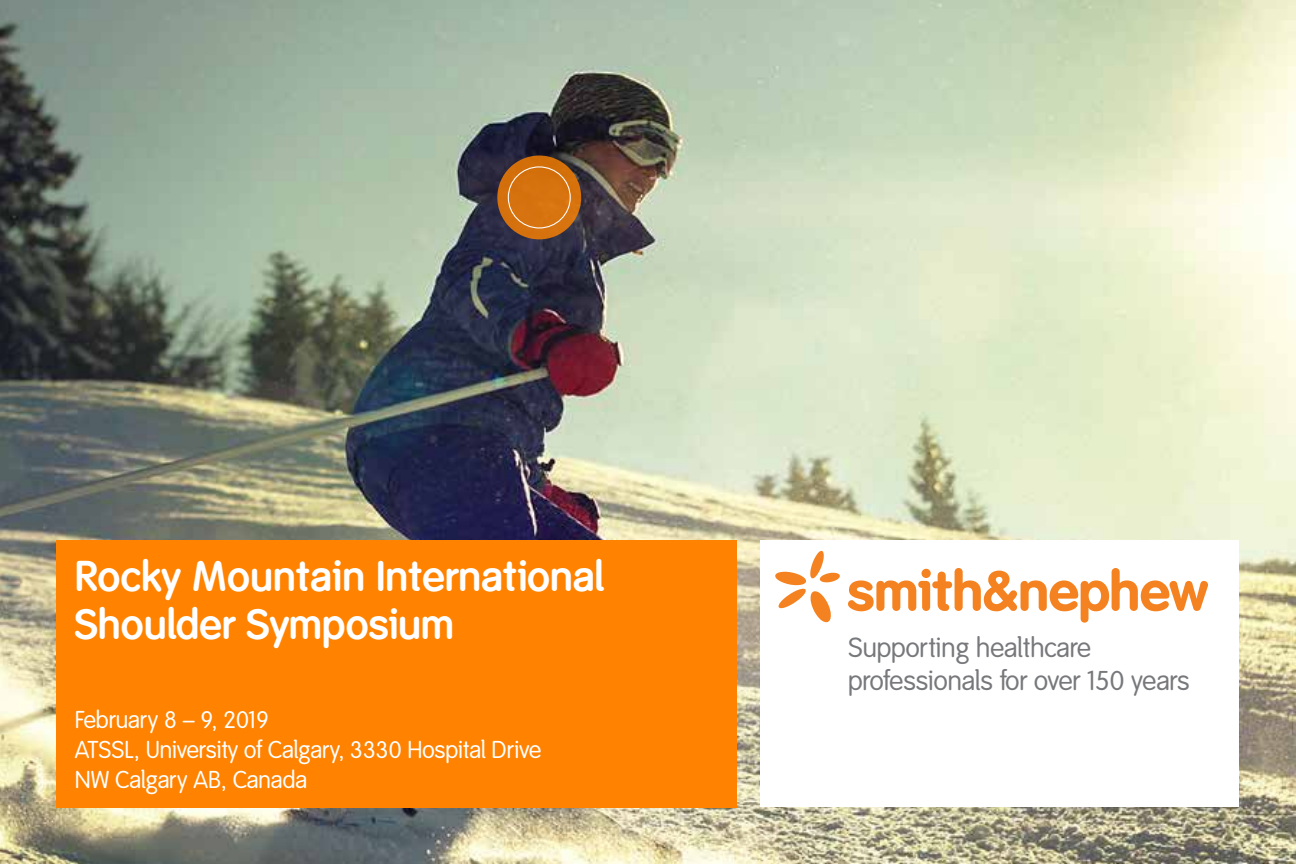
<style>
.page{position:relative;width:1296px;height:864px;background:#fff}
.page>*{position:absolute;margin:0;border:0;box-sizing:border-box;transform-origin:0 0}
.t1{font:700 42px/48px "Smith&Nephew";color:#fff}
.t2{font:27.2px/33px "Smith&Nephew";color:#77787b}
.t3{font:24px/30px "Smith&Nephew";color:#fff}
</style>
<div class="page">
<img style="left:0;top:0;width:1296px;height:864px">
<div style="left:57px;top:540px;width:680px;height:267px;background:#ff8300"></div>
<svg style="left:497px;top:156px;width:84px;height:83px;background:#d57513"></svg>
<div style="left:508px;top:166px;width:63px;height:63px;border:1px solid #fff;border-radius:50%"></div>
<div style="left:760px;top:541px;width:479px;height:266px;background:#fff"></div>
<svg style="left:775px;top:551px;width:433px;height:72px"></svg>
<h1 class="t1" style="left:75px;top:553px;width:530px">Rocky Mountain International<br>Shoulder Symposium</h1>
<p class="t3" style="left:75px;top:705px;width:468px">February 8 – 9, 2019<br>ATSSL, University of Calgary, 3330 Hospital Drive<br>NW Calgary AB, Canada</p>
<p class="t2" style="left:848px;top:632px;width:343px">Supporting healthcare professionals for over 150 years</p>
</div>
